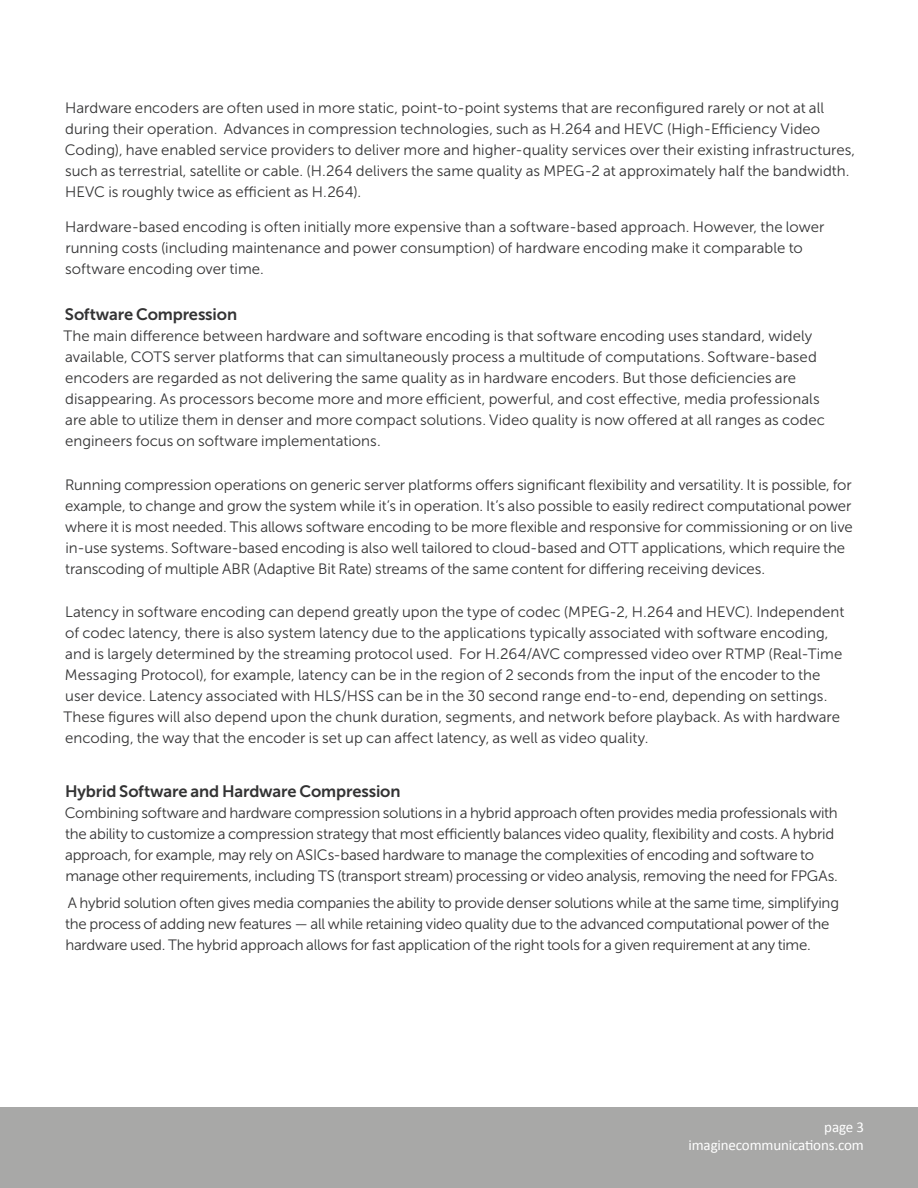
<style>
.page{position:relative;width:918px;height:1188px;background:#fff}
.page>*{position:absolute;margin:0;border:0;box-sizing:border-box;transform-origin:0 0}
.t1{font:16.5px "Museo Sans 700";letter-spacing:-.01em;color:#333334}
.t2{font:15px/21px "Museo Sans 300";letter-spacing:-.005em;color:#333334}
.t3{font:15px/18px "Calibri";letter-spacing:-.01em;color:#fff;text-align:right}
</style>
<div class="page">
<div style="left:0;top:1107px;width:918px;height:81px;background:#a8a8a7"></div>
<p class="t2" style="left:65px;top:98px;width:792px">Hardware encoders are often used in more static, point-to-point systems that are reconfigured rarely or not at all during their operation. Advances in compression technologies, such as H.264 and HEVC (High-Efficiency Video Coding), have enabled service providers to deliver more and higher-quality services over their existing infrastructures, such as terrestrial, satellite or cable. (H.264 delivers the same quality as MPEG-2 at approximately half the bandwidth.<br>HEVC is roughly twice as efficient as H.264).</p>
<p class="t2" style="left:65px;top:216px;width:761px">Hardware-based encoding is often initially more expensive than a software-based approach. However, the lower running costs (including maintenance and power consumption) of hardware encoding make it comparable to software encoding over time.</p>
<p class="t1" style="left:65px;top:305px;width:174px">Software Compression</p>
<p class="t2" style="left:64px;top:326px;width:763px">The main difference between hardware and software encoding is that software encoding uses standard, widely available, COTS server platforms that can simultaneously process a multitude of computations. Software-based encoders are regarded as not delivering the same quality as in hardware encoders. But those deficiencies are disappearing. As processors become more and more efficient, powerful, and cost effective, media professionals are able to utilize them in denser and more compact solutions. Video quality is now offered at all ranges as codec engineers focus on software implementations.</p>
<p class="t2" style="left:65px;top:474px;width:789px">Running compression operations on generic server platforms offers significant flexibility and versatility. It is possible, for example, to change and grow the system while it’s in operation. It’s also possible to easily redirect computational power where it is most needed. This allows software encoding to be more flexible and responsive for commissioning or on live in-use systems. Software-based encoding is also well tailored to cloud-based and OTT applications, which require the transcoding of multiple ABR (Adaptive Bit Rate) streams of the same content for differing receiving devices.</p>
<p class="t2" style="left:64px;top:602px;width:782px">Latency in software encoding can depend greatly upon the type of codec (MPEG-2, H.264 and HEVC). Independent of codec latency, there is also system latency due to the applications typically associated with software encoding, and is largely determined by the streaming protocol used. For H.264/AVC compressed video over RTMP (Real-Time Messaging Protocol), for example, latency can be in the region of 2 seconds from the input of the encoder to the user device. Latency associated with HLS/HSS can be in the 30 second range end-to-end, depending on settings.<br>These figures will also depend upon the chunk duration, segments, and network before playback. As with hardware encoding, the way that the encoder is set up can affect latency, as well as video quality.</p>
<p class="t1" style="left:65px;top:782px;width:337px">Hybrid Software and Hardware Compression</p>
<p class="t2" style="left:65px;top:802px;width:775px">Combining software and hardware compression solutions in a hybrid approach often provides media professionals with the ability to customize a compression strategy that most efficiently balances video quality, flexibility and costs. A hybrid approach, for example, may rely on ASICs-based hardware to manage the complexities of encoding and software to manage other requirements, including TS (transport stream) processing or video analysis, removing the need for FPGAs.</p>
<p class="t2" style="left:65px;top:893px;width:775px">A hybrid solution often gives media companies the ability to provide denser solutions while at the same time, simplifying the process of adding new features — all while retaining video quality due to the advanced computational power of the hardware used. The hybrid approach allows for fast application of the right tools for a given requirement at any time.</p>
<p class="t3" style="left:689px;top:1118px;width:177px">page 3 imaginecommunications.com</p>
</div>
